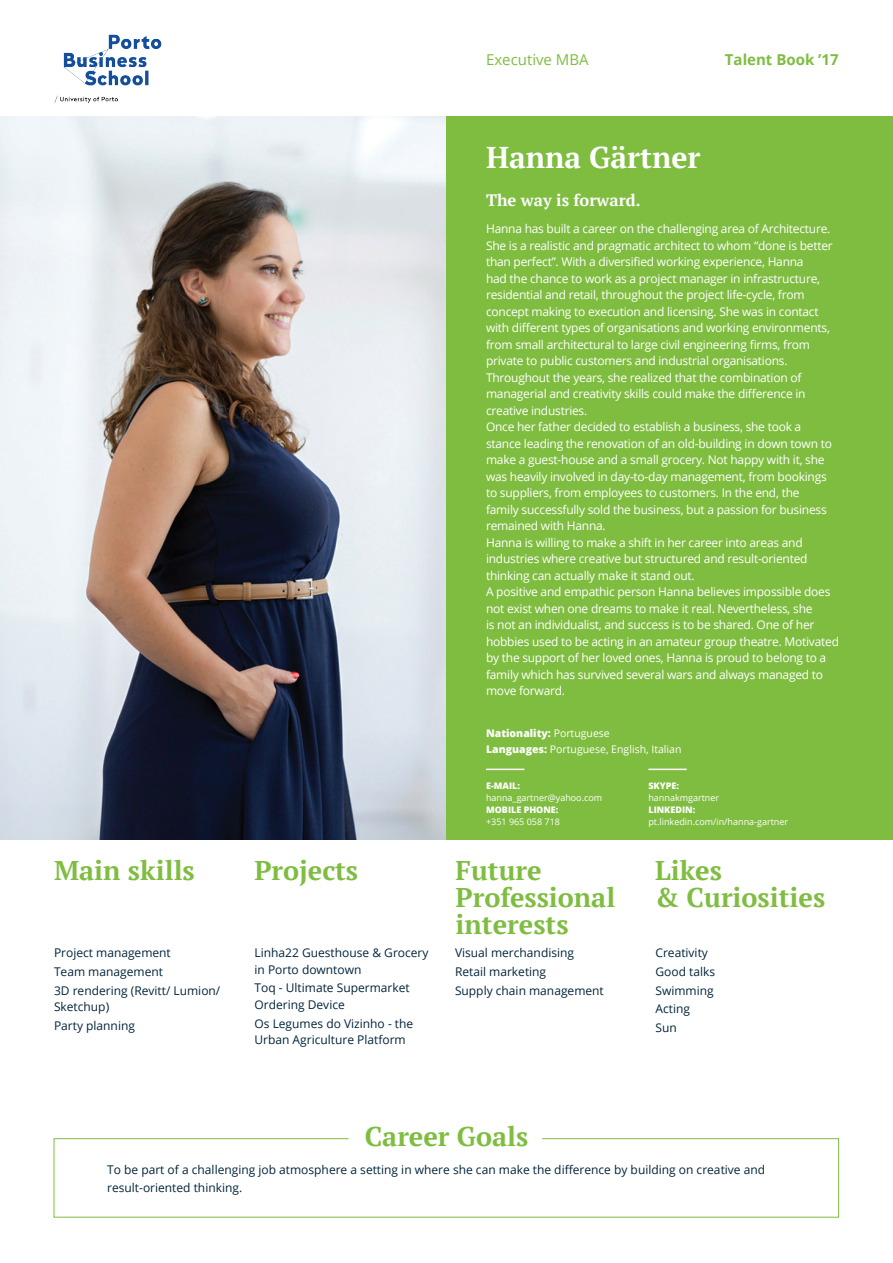
<style>
.page{position:relative;width:893px;height:1263px;background:#fff}
.page>*{position:absolute;margin:0;border:0;box-sizing:border-box;transform-origin:0 0}
.t1{font:700 30px "PT Serif";color:#fff}
.t2{font:700 27px/27px "PT Serif";color:#7fbd41}
.t3{font:700 16.5px "PT Serif";color:#fff}
.t4{font:700 15px "Open Sans";color:#7fbd41}
.t5{font:15px "Open Sans";color:#7fbd41}
.t6{font:12px/16.5px "Open Sans";letter-spacing:-.02em;color:#fff}
.t7{font:12px/18.6px "Open Sans";color:#03253c}
.t8{font:10.5px/16.5px "Open Sans";color:#fff}
.t9{font:9px "Open Sans";color:#fff}
.t10{font:800 9px "Open Sans";color:#fff}
.s1{font-weight:800}
</style>
<div class="page">
<img style="left:0;top:117px;width:446px;height:723px">
<div style="left:446px;top:117px;width:447px;height:723px;background:#7fbd41"></div>
<hr style="left:486px;top:769px;width:38px;height:1px;background:#fff">
<hr style="left:648px;top:769px;width:39px;height:1px;background:#fff">
<svg style="left:53px;top:1138px;width:786px;height:80px"></svg>
<img style="left:54px;top:34px;width:108px;height:69px">
<p class="t5" style="left:486px;top:49px;width:104px">Executive MBA</p>
<p class="t4" style="left:725px;top:49px;width:115px">Talent Book ’17</p>
<h1 class="t1" style="left:486px;top:137px;width:216px">Hanna Gärtner</h1>
<h3 class="t3" style="left:486px;top:189px;width:156px">The way is forward.</h3>
<p class="t6" style="left:486px;top:220px;width:354px">Hanna has built a career on the challenging area of Architecture.<br>She is a realistic and pragmatic architect to whom “done is better than perfect”. With a diversified working experience, Hanna<br>had the chance to work as a project manager in infrastructure, residential and retail, throughout the project life-cycle, from concept making to execution and licensing. She was in contact with different types of organisations and working environments, from small architectural to large civil engineering firms, from private to public customers and industrial organisations.<br>Throughout the years, she realized that the combination of managerial and creativity skills could make the difference in creative industries.<br>Once her father decided to establish a business, she took a stance leading the renovation of an old-building in down town to make a guest-house and a small grocery. Not happy with it, she was heavily involved in day-to-day management, from bookings to suppliers, from employees to customers. In the end, the<br>family successfully sold the business, but a passion for business remained with Hanna.<br>Hanna is willing to make a shift in her career into areas and industries where creative but structured and result-oriented thinking can actually make it stand out.<br>A positive and empathic person Hanna believes impossible does not exist when one dreams to make it real. Nevertheless, she<br>is not an individualist, and success is to be shared. One of her hobbies used to be acting in an amateur group theatre. Motivated by the support of her loved ones, Hanna is proud to belong to a family which has survived several wars and always managed to move forward.</p>
<p class="t8" style="left:486px;top:725px;width:197px"><span class="s1">Nationality:</span> Portuguese<br><span class="s1">Languages:</span> Portuguese, English, Italian</p>
<p class="t10" style="left:486px;top:778px;width:36px">E-MAIL:</p>
<p class="t9" style="left:486px;top:791px;width:118px">hanna_gartner@yahoo.com</p>
<p class="t10" style="left:486px;top:802px;width:74px">MOBILE PHONE:</p>
<p class="t9" style="left:486px;top:815px;width:75px">+351 965 058 718</p>
<p class="t10" style="left:648px;top:778px;width:32px">SKYPE:</p>
<p class="t9" style="left:648px;top:791px;width:72px">hannakmgartner</p>
<p class="t10" style="left:648px;top:802px;width:48px">LINKEDIN:</p>
<p class="t9" style="left:648px;top:815px;width:141px">pt.linkedin.com/in/hanna-gartner</p>
<h2 class="t2" style="left:54px;top:857px;width:142px">Main skills</h2>
<h2 class="t2" style="left:254px;top:857px;width:105px">Projects</h2>
<h2 class="t2" style="left:456px;top:857px;width:161px">Future<br>Professional interests</h2>
<p class="t7" style="left:455px;top:943px;width:150px">Visual merchandising<br>Retail marketing<br>Supply chain management</p>
<p class="t7" style="left:254px;top:944px;width:176px;line-height:16.5px">Linha22 Guesthouse &amp; Grocery in Porto downtown</p>
<p class="t7" style="left:254px;top:979px;width:157px;line-height:16.5px">Toq - Ultimate Supermarket<br>Ordering Device</p>
<p class="t7" style="left:254px;top:1015px;width:160px;line-height:16.5px">Os Legumes do Vizinho - the<br>Urban Agriculture Platform</p>
<p class="t7" style="left:54px;top:943px;width:168px">Project management<br>Team management<br>3D rendering (Revitt/ Lumion/</p>
<p class="t7" style="left:54px;top:997px;width:82px">Sketchup)<br>Party planning</p>
<h2 class="t2" style="left:655px;top:857px;width:172px">Likes<br>&amp; Curiosities</h2>
<p class="t7" style="left:655px;top:943px;width:61px">Creativity<br>Good talks<br>Swimming<br>Acting<br>Sun</p>
<h2 class="t2" style="left:365px;top:1122px;width:165px">Career Goals</h2>
<p class="t7" style="left:107px;top:1161px;width:659px;line-height:18px">To be part of a challenging job atmosphere a setting in where she can make the difference by building on creative and result-oriented thinking.</p>
</div>
